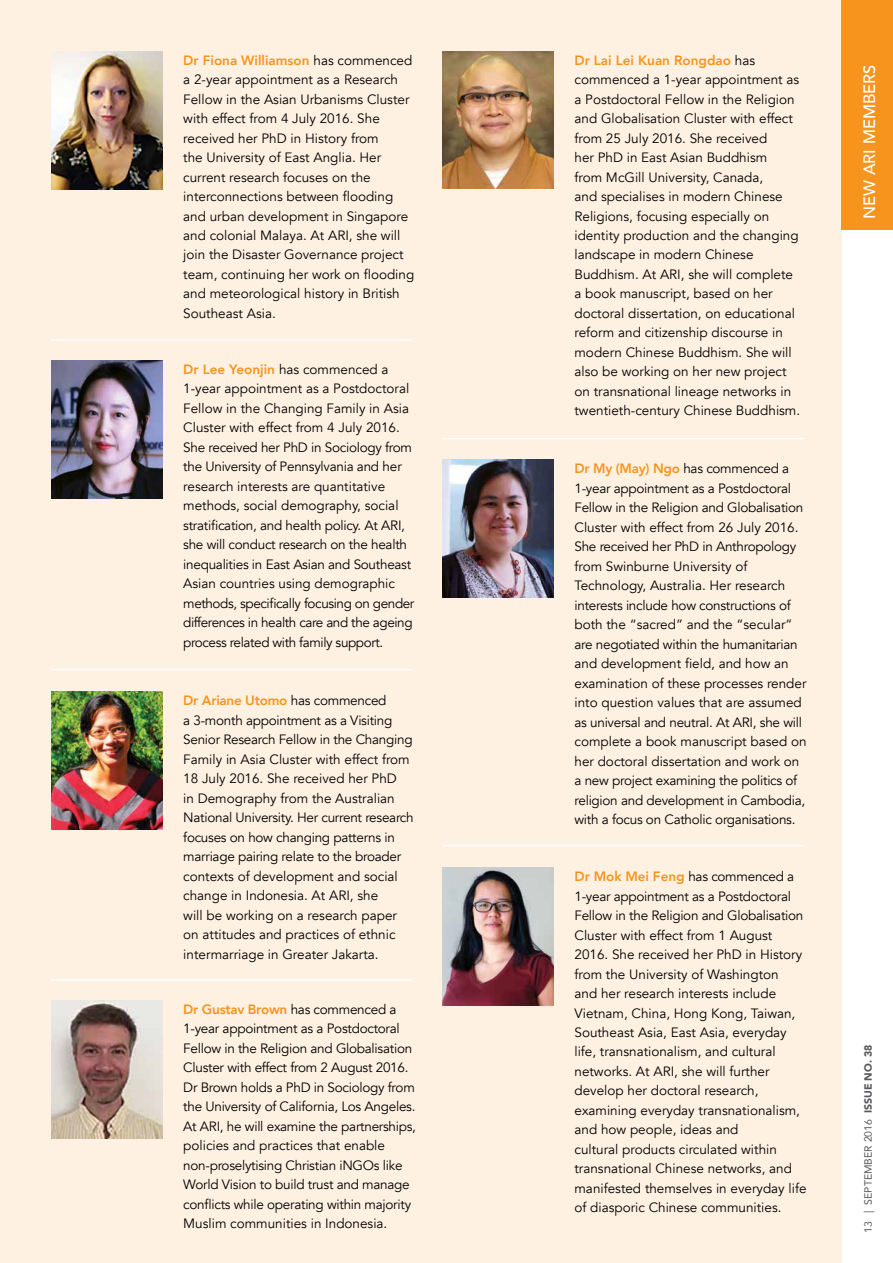
<style>
.page{position:relative;width:893px;height:1263px;background:#fff}
.page>*{position:absolute;margin:0;border:0;box-sizing:border-box;transform-origin:0 0}
.t1{font:500 16.5px "Avenir";color:#fff}
.t2{font:13.5px/19.5px "Avenir";color:#000}
.t3{font:13.5px/19.5px "Avenir";letter-spacing:-.02em;color:#000}
.t4{font:10.5px "Avenir";color:#58595b}
.s1{font-weight:800;color:#f7941e}
.s2{font-weight:900}
</style>
<div class="page">
<div style="left:0;top:0;width:842px;height:1263px;background:#fff1e2"></div>
<img style="left:51px;top:51px;width:111px;height:138px">
<div style="left:842px;top:0;width:51px;height:230px;background:#f7941e"></div>
<img style="left:442px;top:51px;width:111px;height:137px">
<img style="left:442px;top:460px;width:111px;height:138px">
<img style="left:442px;top:868px;width:111px;height:138px">
<img style="left:51px;top:692px;width:111px;height:138px">
<img style="left:51px;top:1000px;width:111px;height:138px">
<img style="left:51px;top:361px;width:111px;height:138px">
<hr style="left:51px;top:669px;width:361px;height:1px;background:#fff">
<hr style="left:51px;top:979px;width:361px;height:2px;background:#fff">
<hr style="left:51px;top:339px;width:361px;height:2px;background:#fff">
<hr style="left:442px;top:438px;width:362px;height:1px;background:#fff">
<hr style="left:442px;top:845px;width:362px;height:1px;background:#fff">
<p class="t2" style="left:183px;top:50px;width:233px"><span class="s1">Dr Fiona Williamson</span> has commenced a 2-year appointment as a Research Fellow in the Asian Urbanisms Cluster with effect from 4 July 2016. She received her PhD in History from<br>the University of East Anglia. Her current research focuses on the interconnections between flooding and urban development in Singapore and colonial Malaya. At ARI, she will join the Disaster Governance project team, continuing her work on flooding and meteorological history in British Southeast Asia.</p>
<p class="t2" style="left:574px;top:50px;width:227px"><span class="s1">Dr Lai Lei Kuan Rongdao</span> has commenced a 1-year appointment as a Postdoctoral Fellow in the Religion and Globalisation Cluster with effect from 25 July 2016. She received<br>her PhD in East Asian Buddhism<br>from McGill University, Canada,<br>and specialises in modern Chinese Religions, focusing especially on identity production and the changing landscape in modern Chinese Buddhism. At ARI, she will complete a book manuscript, based on her doctoral dissertation, on educational reform and citizenship discourse in modern Chinese Buddhism. She will also be working on her new project on transnational lineage networks in twentieth-century Chinese Buddhism.</p>
<p class="t3" style="left:183px;top:360px;width:233px"><span class="s1">Dr Lee Yeonjin</span> has commenced a 1-year appointment as a Postdoctoral Fellow in the Changing Family in Asia Cluster with effect from 4 July 2016.<br>She received her PhD in Sociology from the University of Pennsylvania and her research interests are quantitative methods, social demography, social stratification, and health policy. At ARI, she will conduct research on the health inequalities in East Asian and Southeast Asian countries using demographic methods, specifically focusing on gender differences in health care and the ageing process related with family support.</p>
<p class="t3" style="left:574px;top:459px;width:234px"><span class="s1">Dr My (May) Ngo</span> has commenced a 1-year appointment as a Postdoctoral Fellow in the Religion and Globalisation Cluster with effect from 26 July 2016.<br>She received her PhD in Anthropology from Swinburne University of Technology, Australia. Her research interests include how constructions of both the “sacred” and the “secular” are negotiated within the humanitarian and development field, and how an examination of these processes render into question values that are assumed as universal and neutral. At ARI, she will complete a book manuscript based on her doctoral dissertation and work on a new project examining the politics of religion and development in Cambodia, with a focus on Catholic organisations.</p>
<p class="t2" style="left:183px;top:691px;width:232px"><span class="s1">Dr Ariane Utomo</span> has commenced<br>a 3-month appointment as a Visiting Senior Research Fellow in the Changing Family in Asia Cluster with effect from 18 July 2016. She received her PhD<br>in Demography from the Australian National University. Her current research focuses on how changing patterns in marriage pairing relate to the broader contexts of development and social change in Indonesia. At ARI, she<br>will be working on a research paper on attitudes and practices of ethnic intermarriage in Greater Jakarta.</p>
<p class="t2" style="left:574px;top:867px;width:234px"><span class="s1">Dr Mok Mei Feng</span> has commenced a 1-year appointment as a Postdoctoral Fellow in the Religion and Globalisation Cluster with effect from 1 August 2016. She received her PhD in History from the University of Washington<br>and her research interests include Vietnam, China, Hong Kong, Taiwan, Southeast Asia, East Asia, everyday life, transnationalism, and cultural networks. At ARI, she will further develop her doctoral research, examining everyday transnationalism, and how people, ideas and<br>cultural products circulated within transnational Chinese networks, and manifested themselves in everyday life of diasporic Chinese communities.</p>
<p class="t3" style="left:183px;top:1000px;width:234px"><span class="s1">Dr Gustav Brown</span> has commenced a 1-year appointment as a Postdoctoral Fellow in the Religion and Globalisation Cluster with effect from 2 August 2016.<br>Dr Brown holds a PhD in Sociology from the University of California, Los Angeles.<br>At ARI, he will examine the partnerships, policies and practices that enable non-proselytising Christian iNGOs like World Vision to build trust and manage conflicts while operating within majority Muslim communities in Indonesia.</p>
<p class="t1" style="left:855px;top:219px;width:156px;rotate:-90deg">NEW ARI MEMBERS</p>
<p class="t4" style="left:860px;top:1233px;width:190px;rotate:-90deg">13 | SEPTEMBER 2016 <span class="s2">ISSUE NO. 38</span></p>
</div>
